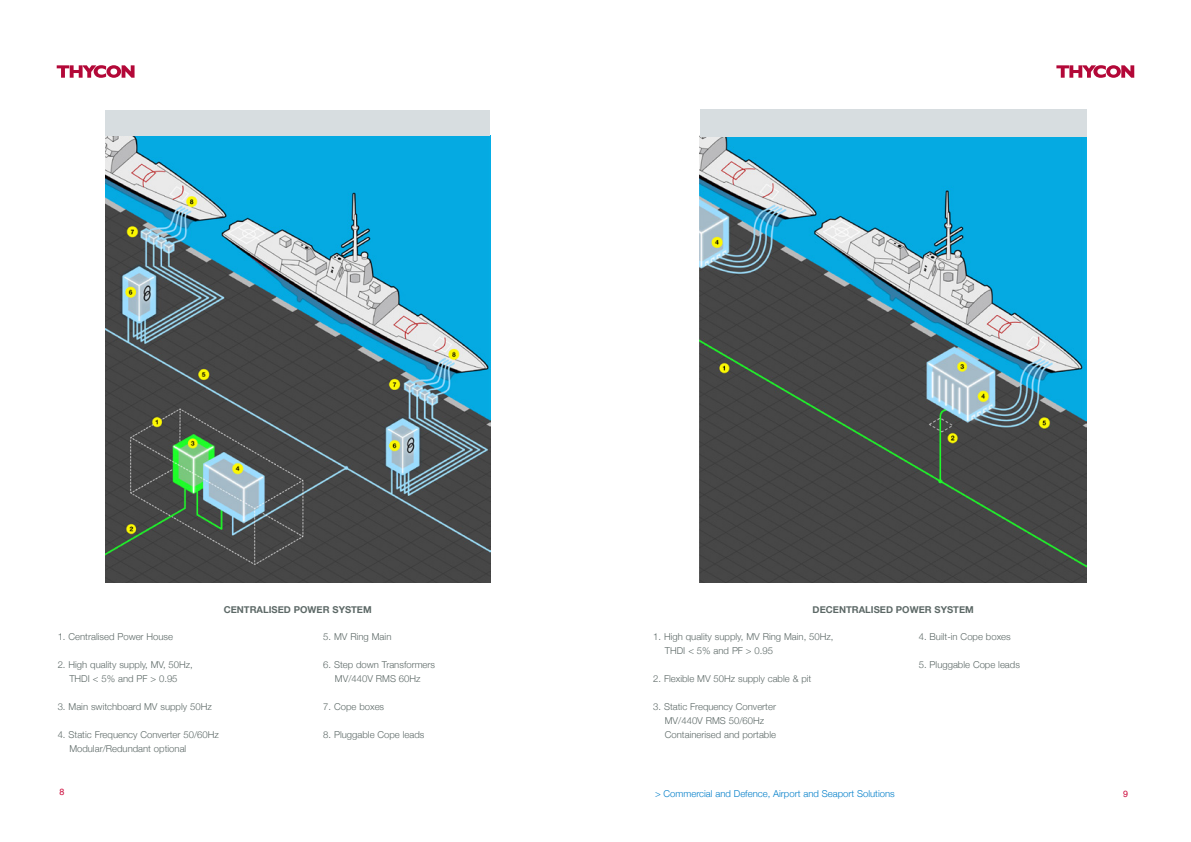
<style>
.page{position:relative;width:1191px;height:842px;background:#fff}
.page>*{position:absolute;margin:0;border:0;box-sizing:border-box;transform-origin:0 0}
.t1{font:300 9.5px/14px "Helvetica Neue";color:#5d6967}
.t2{font:300 9.5px "Helvetica Neue";color:#007ec9}
.t3{font:700 9.5px "Helvetica Neue";color:#5d6967}
.t4{font:9px "Helvetica";color:#ce1141}
</style>
<div class="page">
<svg style="left:57px;top:65px;width:78px;height:13px"></svg>
<svg style="left:1056px;top:65px;width:78px;height:13px"></svg>
<img style="left:105px;top:136px;width:385px;height:446px">
<img style="left:700px;top:137px;width:386px;height:445px">
<div style="left:700px;top:110px;width:386px;height:27px;background:#d7dde0"></div>
<div style="left:105px;top:110px;width:385px;height:26px;background:#d7dde0"></div>
<p class="t3" style="left:224px;top:602px;width:149px">CENTRALISED POWER SYSTEM</p>
<p class="t1" style="left:58px;top:628px;width:117px">1. Centralised Power House</p>
<p class="t1" style="left:58px;top:656px;width:137px;text-align:center">2. High quality supply, MV, 50Hz,<br>THDI &lt; 5% and PF &gt; 0.95</p>
<p class="t1" style="left:58px;top:698px;width:156px">3. Main switchboard MV supply 50Hz</p>
<p class="t1" style="left:69px;top:726px;width:151px;text-indent:-12px">4. Static Frequency Converter 50/60Hz<br>Modular/Redundant optional</p>
<p class="t1" style="left:323px;top:628px;width:70px">5. MV Ring Main</p>
<p class="t1" style="left:323px;top:656px;width:113px;text-align:center">6. Step down Transformers<br>MV/440V RMS 60Hz</p>
<p class="t1" style="left:323px;top:698px;width:62px">7. Cope boxes</p>
<p class="t1" style="left:323px;top:726px;width:103px">8. Pluggable Cope leads</p>
<p class="t3" style="left:812px;top:602px;width:163px">DECENTRALISED POWER SYSTEM</p>
<p class="t1" style="left:665px;top:628px;width:170px;text-indent:-12px">1. High quality supply, MV Ring Main, 50Hz,<br>THDI &lt; 5% and PF &gt; 0.95</p>
<p class="t1" style="left:653px;top:670px;width:160px">2. Flexible MV 50Hz supply cable &amp; pit</p>
<p class="t1" style="left:665px;top:698px;width:113px;text-indent:-12px">3. Static Frequency Converter<br>MV/440V RMS 50/60Hz<br>Containerised and portable</p>
<p class="t1" style="left:918px;top:628px;width:93px">4. Built-in Cope boxes</p>
<p class="t1" style="left:918px;top:656px;width:103px">5. Pluggable Cope leads</p>
<p class="t4" style="left:59px;top:785px;width:7px">8</p>
<p class="t2" style="left:655px;top:786px;width:241px">&gt; Commercial and Defence, Airport and Seaport Solutions</p>
<p class="t4" style="left:1123px;top:787px;width:7px">9</p>
</div>
